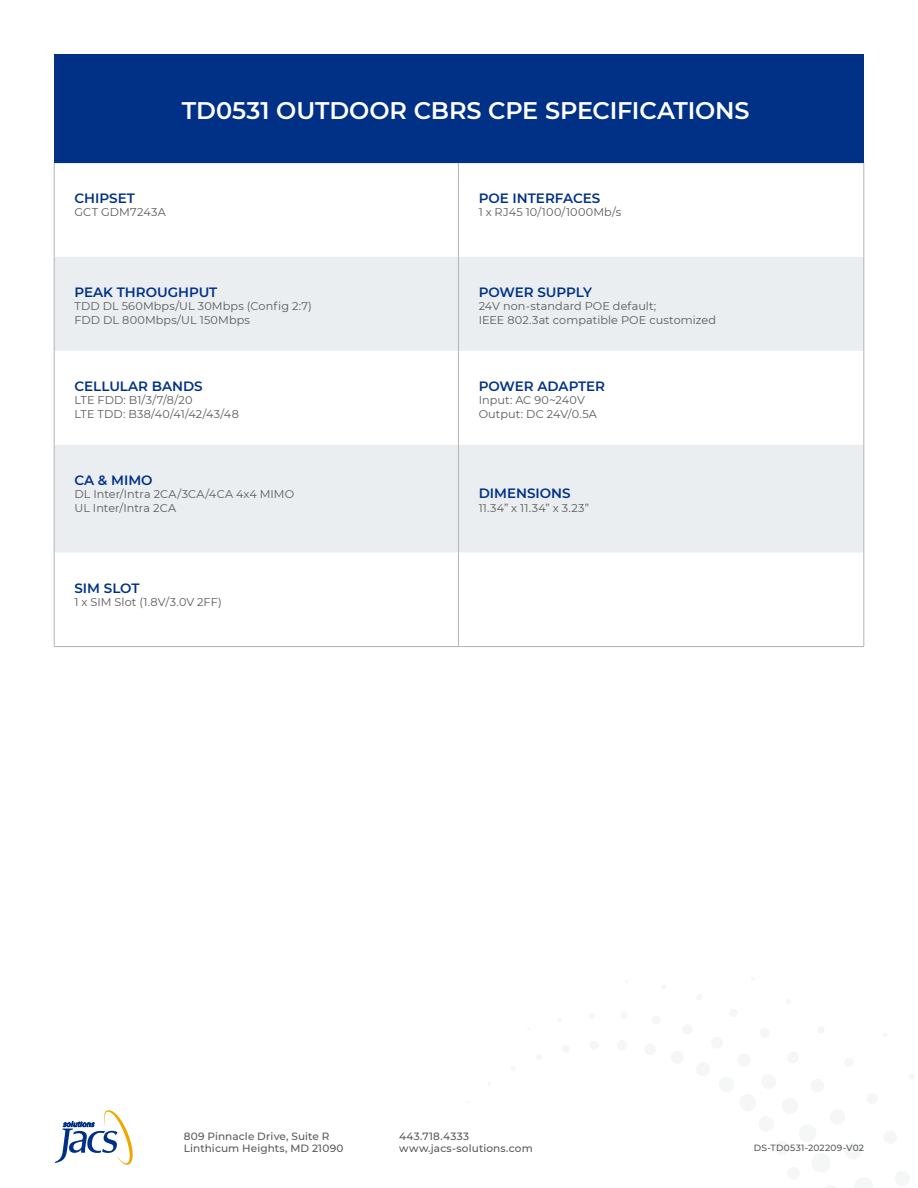
<style>
.page{position:relative;width:918px;height:1188px;background:#fff}
.page>*{position:absolute;margin:0;border:0;box-sizing:border-box;transform-origin:0 0}
.Table_Title{font:600 24px "Montserrat";letter-spacing:-.005em;color:#fff}
.Table_Header{font:600 13.5px "Montserrat";color:#003186}
.Table_Body{font:11.25px "Montserrat";letter-spacing:.01em;color:#57585a}
.t1{font:500 10.5px "Montserrat";letter-spacing:.015em;color:#57585a}
.t2{font:500 10.5px "Montserrat";letter-spacing:.035em;color:#57585a}
.t3{font:500 9px "Montserrat";letter-spacing:.02em;color:#57585a}
</style>
<div class="page">
<svg style="left:55px;top:1110px;width:78px;height:55px"></svg>
<div style="left:617px;top:1040px;width:11px;height:11px;background:#f5f6f6;border-radius:50%"></div>
<div style="left:589px;top:1041px;width:10px;height:9px;background:#f5f6f6;border-radius:50%"></div>
<div style="left:620px;top:1012px;width:8px;height:7px;background:#f5f6f6;border-radius:50%"></div>
<svg style="left:55px;top:257px;width:809px;height:295px;fill:#ebeef0"></svg>
<hr style="left:54px;top:646px;width:404px;height:1px;background:#b2b3b7">
<hr style="left:458px;top:646px;width:406px;height:1px;background:#b2b3b7">
<hr style="left:458px;top:163px;width:1px;height:94px;background:#b2b3b7">
<hr style="left:458px;top:257px;width:1px;height:94px;background:#b2b3b7">
<hr style="left:458px;top:351px;width:1px;height:94px;background:#b2b3b7">
<hr style="left:458px;top:445px;width:1px;height:107px;background:#b2b3b7">
<hr style="left:458px;top:552px;width:1px;height:94px;background:#b2b3b7">
<hr style="left:54px;top:162px;width:404px;height:1px;background:#b2b3b7">
<hr style="left:54px;top:163px;width:1px;height:94px;background:#b2b3b7">
<hr style="left:458px;top:162px;width:406px;height:1px;background:#b2b3b7">
<hr style="left:864px;top:163px;width:1px;height:94px;background:#b2b3b7">
<hr style="left:54px;top:257px;width:1px;height:94px;background:#b2b3b7">
<hr style="left:864px;top:257px;width:1px;height:94px;background:#b2b3b7">
<hr style="left:54px;top:351px;width:1px;height:94px;background:#b2b3b7">
<hr style="left:864px;top:351px;width:1px;height:94px;background:#b2b3b7">
<hr style="left:54px;top:445px;width:1px;height:107px;background:#b2b3b7">
<hr style="left:864px;top:445px;width:1px;height:107px;background:#b2b3b7">
<hr style="left:54px;top:552px;width:1px;height:94px;background:#b2b3b7">
<hr style="left:864px;top:552px;width:1px;height:94px;background:#b2b3b7">
<div style="left:54px;top:54px;width:810px;height:108px;background:#003186"></div>
<p class="Table_Title" style="left:182px;top:93px;width:569px">TD0531 OUTDOOR CBRS CPE SPECIFICATIONS</p>
<p class="Table_Header" style="left:74px;top:188px;width:62px">CHIPSET</p>
<p class="Table_Body" style="left:74px;top:205px;width:93px">GCT GDM7243A</p>
<p class="Table_Header" style="left:479px;top:188px;width:123px">POE INTERFACES</p>
<p class="Table_Body" style="left:479px;top:205px;width:144px">1 x RJ45 10/100/1000Mb/s</p>
<p class="Table_Header" style="left:74px;top:282px;width:144px">PEAK THROUGHPUT</p>
<p class="Table_Body" style="left:74px;top:299px;width:239px">TDD DL 560Mbps/UL 30Mbps (Config 2:7)</p>
<p class="Table_Body" style="left:74px;top:312px;width:177px">FDD DL 800Mbps/UL 150Mbps</p>
<p class="Table_Header" style="left:74px;top:377px;width:130px">CELLULAR BANDS</p>
<p class="Table_Body" style="left:74px;top:393px;width:120px">LTE FDD: B1/3/7/8/20</p>
<p class="Table_Body" style="left:74px;top:406px;width:166px">LTE TDD: B38/40/41/42/43/48</p>
<p class="Table_Header" style="left:74px;top:471px;width:80px">CA &amp; MIMO</p>
<p class="Table_Body" style="left:74px;top:487px;width:221px">DL Inter/Intra 2CA/3CA/4CA 4x4 MIMO</p>
<p class="Table_Body" style="left:74px;top:500px;width:103px">UL Inter/Intra 2CA</p>
<p class="Table_Header" style="left:74px;top:578px;width:67px">SIM SLOT</p>
<p class="Table_Body" style="left:74px;top:594px;width:149px">1 x SIM Slot (1.8V/3.0V 2FF)</p>
<p class="Table_Header" style="left:479px;top:282px;width:115px">POWER SUPPLY</p>
<p class="Table_Body" style="left:479px;top:299px;width:179px">24V non-standard POE default;</p>
<p class="Table_Body" style="left:479px;top:312px;width:239px">IEEE 802.3at compatible POE customized</p>
<p class="Table_Header" style="left:479px;top:377px;width:128px">POWER ADAPTER</p>
<p class="Table_Body" style="left:479px;top:393px;width:108px">Input: AC 90~240V</p>
<p class="Table_Body" style="left:479px;top:406px;width:120px">Output: DC 24V/0.5A</p>
<p class="Table_Header" style="left:479px;top:484px;width:93px">DIMENSIONS</p>
<p class="Table_Body" style="left:479px;top:500px;width:112px">11.34” x 11.34” x 3.23”</p>
<p class="t1" style="left:184px;top:1128px;width:147px">809 Pinnacle Drive, Suite R</p>
<p class="t1" style="left:184px;top:1141px;width:161px">Linthicum Heights, MD 21090</p>
<p class="t2" style="left:399px;top:1128px;width:72px">443.718.4333</p>
<p class="t1" style="left:399px;top:1141px;width:135px">www.jacs-solutions.com</p>
<p class="t3" style="left:754px;top:1141px;width:112px">DS-TD0531-202209-V02</p>
</div>
